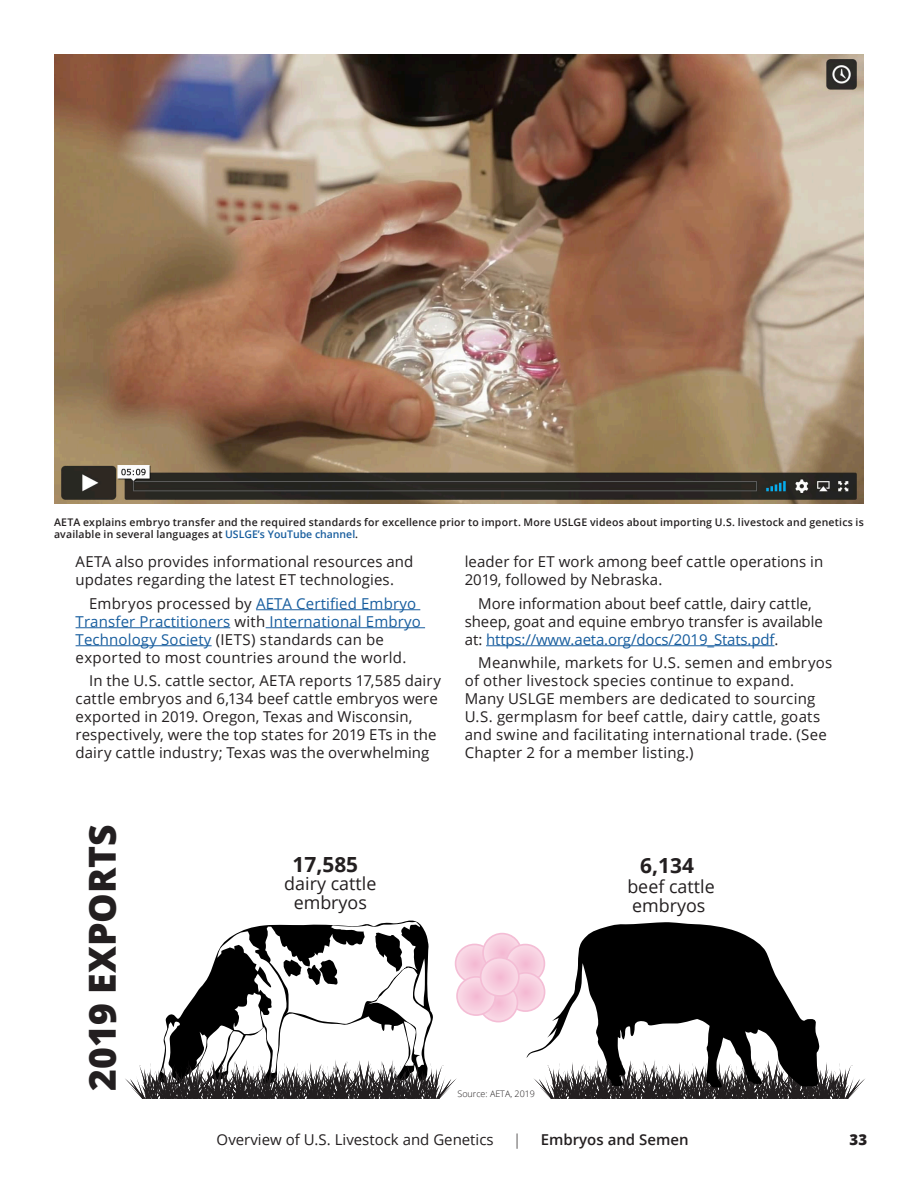
<style>
.page{position:relative;width:918px;height:1188px;background:#fff}
.page>*{position:absolute;margin:0;border:0;box-sizing:border-box;transform-origin:0 0}
.t1{font:800 37.2px "Open Sans";color:#231f20}
.t2{font:700 20.85px "Open Sans";color:#231f20}
.t3{font:17.85px/19.4px "Open Sans";color:#231f20;text-align:center}
.t4{font:15px/18px "Open Sans";letter-spacing:.01em;color:#231f20}
.t5{font:600 15px "Open Sans";color:#231f20}
.t6{font:800 15px "Open Sans";color:#231f20}
.t7{font:300 15px "Open Sans";color:#231f20}
.t8{font:600 10.5px/12px "Open Sans";letter-spacing:.02em;color:#231f20}
.t9{font:300 9px "Open Sans";color:#231f20}
.s1{color:#175d9e}
</style>
<div class="page">
<hr style="left:256px;top:609px;width:164px;height:1px;background:#175d9e">
<hr style="left:76px;top:627px;width:154px;height:1px;background:#175d9e">
<hr style="left:266px;top:627px;width:159px;height:1px;background:#175d9e">
<hr style="left:76px;top:645px;width:136px;height:1px;background:#175d9e">
<hr style="left:486px;top:645px;width:288px;height:1px;background:#175d9e">
<img style="left:54px;top:54px;width:810px;height:449px">
<svg style="left:163px;top:921px;width:269px;height:138px"></svg>
<svg style="left:456px;top:944px;width:38px;height:39px"></svg>
<div style="left:455px;top:944px;width:40px;height:39px;border:2px solid #f4bdd5;border-radius:50%"></div>
<svg style="left:483px;top:934px;width:38px;height:38px"></svg>
<div style="left:482px;top:933px;width:40px;height:40px;border:2px solid #f4bdd5;border-radius:50%"></div>
<svg style="left:506px;top:945px;width:38px;height:38px"></svg>
<div style="left:505px;top:944px;width:40px;height:40px;border:2px solid #f4bdd5;border-radius:50%"></div>
<svg style="left:506px;top:973px;width:39px;height:38px"></svg>
<div style="left:506px;top:972px;width:39px;height:40px;border:2px solid #f4bdd5;border-radius:50%"></div>
<svg style="left:479px;top:983px;width:38px;height:39px"></svg>
<div style="left:478px;top:983px;width:40px;height:39px;border:2px solid #f4bdd5;border-radius:50%"></div>
<svg style="left:457px;top:977px;width:38px;height:38px"></svg>
<div style="left:456px;top:976px;width:40px;height:40px;border:2px solid #f4bdd5;border-radius:50%"></div>
<svg style="left:481px;top:958px;width:38px;height:38px"></svg>
<div style="left:480px;top:957px;width:40px;height:40px;border:2px solid #f4bdd5;border-radius:50%"></div>
<svg style="left:125px;top:1059px;width:332px;height:40px"></svg>
<svg style="left:541px;top:1062px;width:324px;height:37px"></svg>
<svg style="left:526px;top:922px;width:294px;height:166px"></svg>
<p class="t8" style="left:54px;top:516px;width:811px">AETA explains embryo transfer and the required standards for excellence prior to import. More USLGE videos about importing U.S. livestock and genetics is available in several languages at <span class="s1">USLGE’s YouTube channel</span>.</p>
<p class="t4" style="left:76px;top:552px;width:339px">AETA also provides informational resources and updates regarding the latest ET technologies.</p>
<p class="t4" style="left:76px;top:594px;width:347px;text-indent:14px">Embryos processed by <span class="s1">AETA Certified Embryo Transfer Practitioners</span> with <span class="s1">International Embryo Technology Society</span> (IETS) standards can be exported to most countries around the world.</p>
<p class="t4" style="left:76px;top:671px;width:367px;text-indent:14px">In the U.S. cattle sector, AETA reports 17,585 dairy cattle embryos and 6,134 beef cattle embryos were exported in 2019. Oregon, Texas and Wisconsin, respectively, were the top states for 2019 ETs in the dairy cattle industry; Texas was the overwhelming</p>
<p class="t4" style="left:465px;top:552px;width:360px">leader for ET work among beef cattle operations in<br>2019, followed by Nebraska.</p>
<p class="t4" style="left:465px;top:594px;width:360px;text-indent:14px">More information about beef cattle, dairy cattle, sheep, goat and equine embryo transfer is available at: <span class="s1">https://www.aeta.org/docs/2019_Stats.pdf</span>.</p>
<p class="t4" style="left:465px;top:653px;width:369px;text-indent:14px">Meanwhile, markets for U.S. semen and embryos of other livestock species continue to expand.<br>Many USLGE members are dedicated to sourcing U.S. germplasm for beef cattle, dairy cattle, goats and swine and facilitating international trade. (See Chapter 2 for a member listing.)</p>
<p class="t1" style="left:74px;top:1091px;width:268px;rotate:-90deg">2019 EXPORTS</p>
<p class="t2" style="left:293px;top:849px;width:67px">17,585</p>
<p class="t3" style="left:284px;top:873px;width:94px">dairy cattle embryos</p>
<p class="t2" style="left:640px;top:850px;width:55px">6,134</p>
<p class="t3" style="left:627px;top:876px;width:89px;text-align:left">beef cattle embryos</p>
<p class="t9" style="left:458px;top:1088px;width:79px">Source: AETA, 2019</p>
<p class="t4" style="left:217px;top:1131px;width:279px">Overview of U.S. Livestock and Genetics</p>
<p class="t7" style="left:513px;top:1130px;width:10px">|</p>
<p class="t5" style="left:541px;top:1130px;width:149px">Embryos and Semen</p>
<p class="t6" style="left:850px;top:1129px;width:19px">33</p>
</div>
